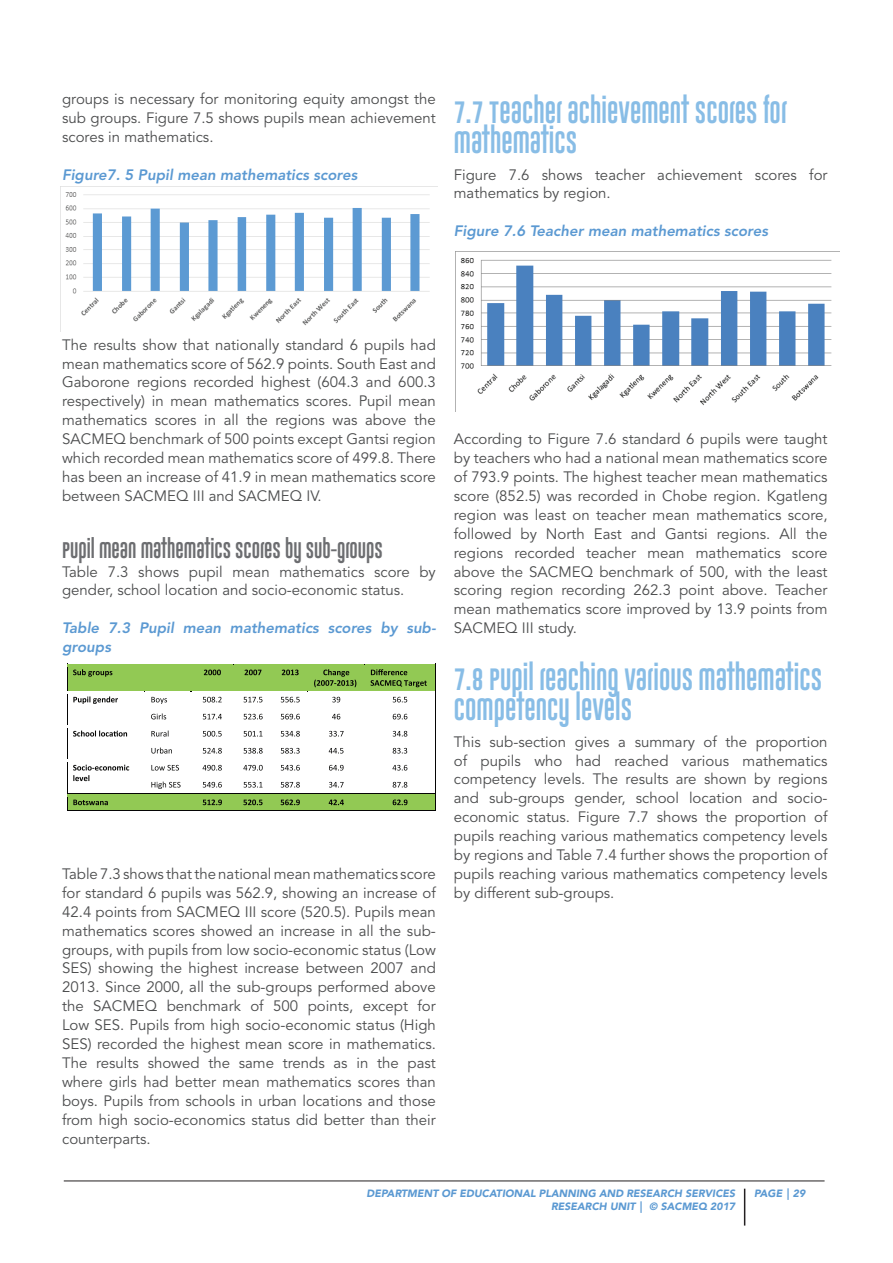
<style>
.page{position:relative;width:893px;height:1263px;background:#fff}
.page>*{position:absolute;margin:0;border:0;box-sizing:border-box;transform-origin:0 0}
.t1{font:22.5px/30px "Gobold Uplow";color:#88bde6}
.t2{font:16.5px "Gobold Uplow";color:#6c6d70}
.t3{font:15px/18.9px "Avenir LT Std";color:#4b4c4d;text-align:justify}
.t4{font:italic 800 15px/18.9px "Avenir LT Std";color:#5b99d2}
.t5{font:italic 900 10.5px/13.5px "Avenir LT Std";color:#5b99d2}
</style>
<div class="page">
<hr style="left:744px;top:1189px;width:1px;height:36px;background:#231f20">
<hr style="left:64px;top:1180px;width:761px;height:1px;background:#231f20">
<img style="left:65px;top:192px;width:365px;height:134px">
<div style="left:67px;top:664px;width:124px;height:27px;background:#92c954"></div>
<div style="left:191px;top:664px;width:43px;height:27px;background:#92c954"></div>
<svg style="left:204px;top:669px;width:17px;height:6px"></svg>
<div style="left:234px;top:664px;width:39px;height:27px;background:#92c954"></div>
<svg style="left:245px;top:669px;width:16px;height:6px"></svg>
<div style="left:273px;top:664px;width:35px;height:27px;background:#92c954"></div>
<svg style="left:282px;top:669px;width:17px;height:6px"></svg>
<div style="left:308px;top:664px;width:57px;height:27px;background:#92c954"></div>
<div style="left:365px;top:664px;width:70px;height:27px;background:#92c954"></div>
<svg style="left:203px;top:697px;width:19px;height:5px"></svg>
<svg style="left:243px;top:696px;width:20px;height:7px"></svg>
<svg style="left:244px;top:697px;width:18px;height:5px"></svg>
<svg style="left:280px;top:696px;width:19px;height:7px"></svg>
<svg style="left:281px;top:697px;width:19px;height:5px"></svg>
<svg style="left:203px;top:714px;width:19px;height:5px"></svg>
<svg style="left:243px;top:713px;width:19px;height:7px"></svg>
<svg style="left:244px;top:714px;width:19px;height:5px"></svg>
<svg style="left:280px;top:713px;width:20px;height:7px"></svg>
<svg style="left:281px;top:714px;width:19px;height:5px"></svg>
<svg style="left:203px;top:731px;width:19px;height:5px"></svg>
<svg style="left:243px;top:730px;width:20px;height:7px"></svg>
<svg style="left:244px;top:731px;width:18px;height:5px"></svg>
<svg style="left:280px;top:730px;width:20px;height:7px"></svg>
<svg style="left:281px;top:731px;width:19px;height:5px"></svg>
<svg style="left:203px;top:748px;width:19px;height:5px"></svg>
<svg style="left:243px;top:747px;width:20px;height:7px"></svg>
<svg style="left:244px;top:748px;width:19px;height:5px"></svg>
<svg style="left:280px;top:747px;width:19px;height:7px"></svg>
<svg style="left:281px;top:748px;width:19px;height:5px"></svg>
<svg style="left:203px;top:765px;width:19px;height:5px"></svg>
<svg style="left:243px;top:765px;width:20px;height:5px"></svg>
<svg style="left:280px;top:764px;width:20px;height:7px"></svg>
<svg style="left:281px;top:765px;width:19px;height:5px"></svg>
<svg style="left:203px;top:782px;width:19px;height:5px"></svg>
<svg style="left:243px;top:781px;width:20px;height:7px"></svg>
<svg style="left:244px;top:782px;width:18px;height:5px"></svg>
<svg style="left:280px;top:781px;width:20px;height:7px"></svg>
<svg style="left:281px;top:782px;width:19px;height:5px"></svg>
<div style="left:67px;top:794px;width:78px;height:16px;background:#92c954"></div>
<div style="left:145px;top:794px;width:46px;height:16px;background:#92c954"></div>
<div style="left:191px;top:794px;width:43px;height:16px;background:#92c954"></div>
<svg style="left:203px;top:799px;width:19px;height:6px"></svg>
<div style="left:234px;top:794px;width:39px;height:16px;background:#92c954"></div>
<svg style="left:243px;top:799px;width:20px;height:6px"></svg>
<div style="left:273px;top:794px;width:35px;height:16px;background:#92c954"></div>
<svg style="left:280px;top:800px;width:19px;height:6px"></svg>
<svg style="left:281px;top:799px;width:19px;height:6px"></svg>
<div style="left:308px;top:794px;width:57px;height:16px;background:#92c954"></div>
<div style="left:365px;top:794px;width:70px;height:16px;background:#92c954"></div>
<svg style="left:145px;top:696px;width:36px;height:98px"></svg>
<svg style="left:67px;top:667px;width:62px;height:143px"></svg>
<hr style="left:67px;top:810px;width:78px;height:1px;background:#050504">
<hr style="left:145px;top:810px;width:46px;height:1px;background:#050504">
<hr style="left:191px;top:810px;width:43px;height:1px;background:#050504">
<hr style="left:233px;top:810px;width:40px;height:1px;background:#050504">
<hr style="left:272px;top:810px;width:36px;height:1px;background:#050504">
<svg style="left:307px;top:669px;width:49px;height:137px"></svg>
<hr style="left:308px;top:810px;width:57px;height:1px;background:#050504">
<svg style="left:364px;top:664px;width:63px;height:142px"></svg>
<hr style="left:364px;top:810px;width:71px;height:1px;background:#050504">
<svg style="left:435px;top:664px;width:1px;height:147px"></svg>
<img style="left:460px;top:258px;width:372px;height:147px">
<p class="t3" style="left:62px;top:90px;width:375px">groups is necessary for monitoring equity amongst the sub groups. Figure 7.5 shows pupils mean achievement scores in mathematics.</p>
<p class="t4" style="left:62px;top:165px;width:297px">Figure7. 5 Pupil mean mathematics scores</p>
<h1 class="t1" style="left:454px;top:97px;width:335px">7.7 TEACHER ACHIEVEMENT SCORES FOR<br>MATHEMATICS</h1>
<p class="t3" style="left:454px;top:165px;width:375px">Figure 7.6 shows teacher achievement scores for mathematics by region.</p>
<p class="t4" style="left:454px;top:222px;width:316px">Figure 7.6 Teacher mean mathematics scores</p>
<p class="t3" style="left:62px;top:335px;width:375px">The results show that nationally standard 6 pupils had mean mathematics score of 562.9 points. South East and Gaborone regions recorded highest (604.3 and 600.3 respectively) in mean mathematics scores. Pupil mean mathematics scores in all the regions was above the SACMEQ benchmark of 500 points except Gantsi region which recorded mean mathematics score of 499.8. There has been an increase of 41.9 in mean mathematics score between SACMEQ III and SACMEQ IV.</p>
<p class="t2" style="left:62px;top:537px;width:322px">PUPIL MEAN MATHEMATICS SCORES BY SUB-GROUPS</p>
<p class="t3" style="left:62px;top:562px;width:375px">Table 7.3 shows pupil mean mathematics score by gender, school location and socio-economic status.</p>
<p class="t4" style="left:62px;top:619px;width:375px">Table 7.3 Pupil mean mathematics scores by sub&shy;groups</p>
<p class="t3" style="left:62px;top:865px;width:375px">Table 7.3 shows that the national mean mathematics score for standard 6 pupils was 562.9, showing an increase of 42.4 points from SACMEQ III score (520.5). Pupils mean mathematics scores showed an increase in all the sub&shy;groups, with pupils from low socio-economic status (Low SES) showing the highest increase between 2007 and 2013. Since 2000, all the sub-groups performed above the SACMEQ benchmark of 500 points, except for Low SES. Pupils from high socio-economic status (High SES) recorded the highest mean score in mathematics.<br>The results showed the same trends as in the past where girls had better mean mathematics scores than boys. Pupils from schools in urban locations and those from high socio-economics status did better than their counterparts.</p>
<p class="t3" style="left:454px;top:430px;width:375px">According to Figure 7.6 standard 6 pupils were taught by teachers who had a national mean mathematics score of 793.9 points. The highest teacher mean mathematics score (852.5) was recorded in Chobe region. Kgatleng region was least on teacher mean mathematics score, followed by North East and Gantsi regions. All the regions recorded teacher mean mathematics score above the SACMEQ benchmark of 500, with the least scoring region recording 262.3 point above. Teacher mean mathematics score improved by 13.9 points from SACMEQ III study.</p>
<h1 class="t1" style="left:454px;top:664px;width:370px">7.8 PUPIL REACHING VARIOUS MATHEMATICS<br>COMPETENCY LEVELS</h1>
<p class="t3" style="left:454px;top:732px;width:375px">This sub-section gives a summary of the proportion of pupils who had reached various mathematics competency levels. The results are shown by regions and sub-groups gender, school location and socio&shy;economic status. Figure 7.7 shows the proportion of pupils reaching various mathematics competency levels by regions and Table 7.4 further shows the proportion of pupils reaching various mathematics competency levels by different sub-groups.</p>
<p class="t5" style="left:551px;top:1186px;width:186px;text-indent:-184px">DEPARTMENT OF EDUCATIONAL PLANNING AND RESEARCH SERVICES<br>RESEARCH UNIT | © SACME</p>
<p class="t5" style="left:698px;top:1200px;width:38px">Q 2017</p>
<p class="t5" style="left:754px;top:1186px;width:53px">PAGE | 29</p>
</div>
